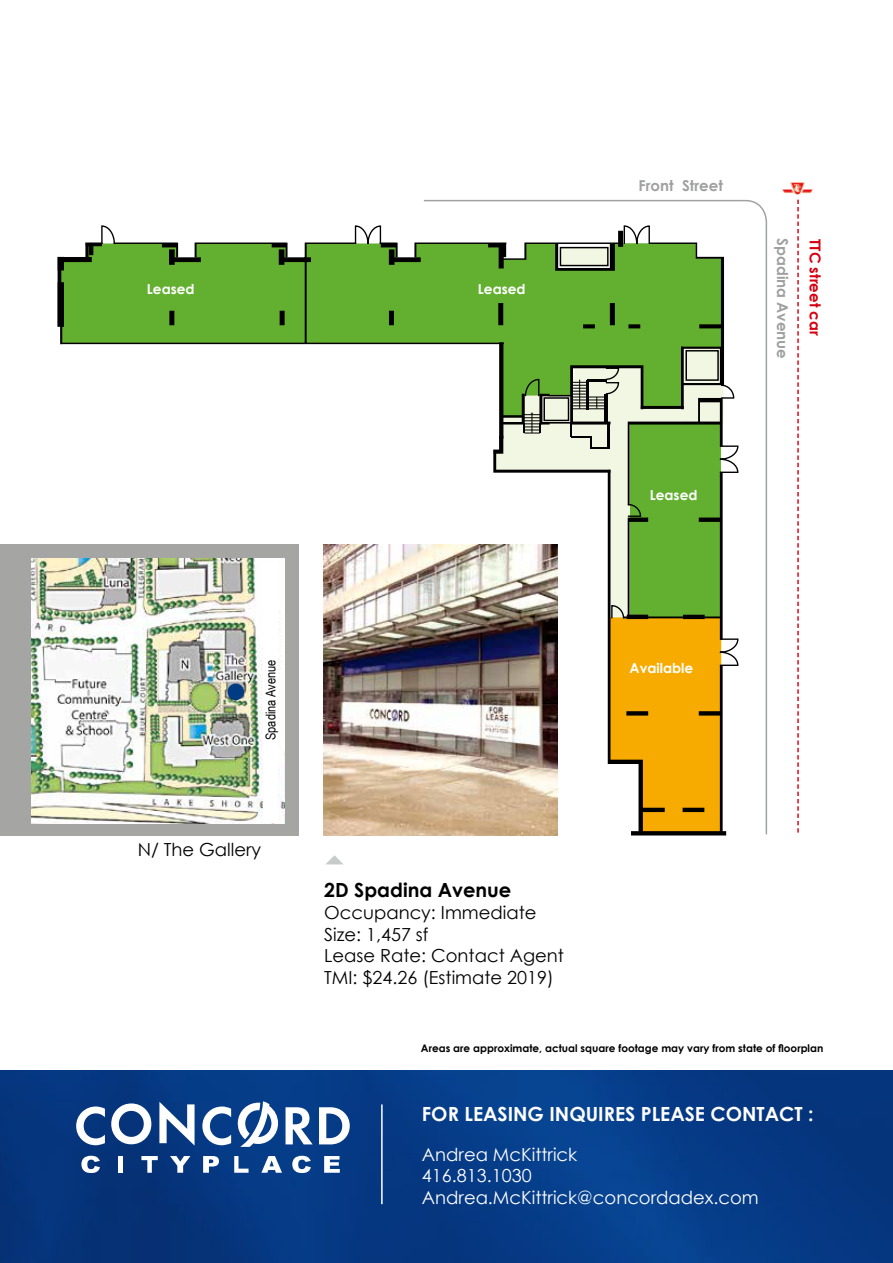
<style>
.page{position:relative;width:893px;height:1263px;background:#fff}
.page>*{position:absolute;margin:0;border:0;box-sizing:border-box;transform-origin:0 0}
.t1{font:700 19.5px "Century Gothic";color:#fff}
.t2{font:700 19.5px "Century Gothic";color:#000}
.t3{font:18px/21.6px "Century Gothic";color:#000}
.t4{font:18px/21.6px "Century Gothic";color:#fff}
.t5{font:700 15px "Century Gothic";color:#9fa0a0}
.t6{font:700 15px "Century Gothic";color:#d7000f}
.t7{font:700 13.8px "Century Gothic";color:#fff}
.t8{font:13.5px "Arial Narrow";color:#000}
.t9{font:700 10.5px "Century Gothic";color:#000}
</style>
<div class="page">
<div style="left:0;top:0;width:893px;height:1263px;background:linear-gradient(to right,#06367e,#063d89)"></div>
<div style="left:0;top:0;width:893px;height:1069px;background:#fff"></div>
<hr style="left:381px;top:1104px;width:2px;height:100px;background:#fff">
<svg style="left:81px;top:1156px;width:19px;height:17px"></svg>
<svg style="left:292px;top:1156px;width:19px;height:17px"></svg>
<div style="left:118px;top:1156px;width:5px;height:17px;background:#fff"></div>
<svg style="left:141px;top:1156px;width:17px;height:17px"></svg>
<svg style="left:170px;top:1156px;width:20px;height:17px"></svg>
<svg style="left:203px;top:1156px;width:16px;height:17px"></svg>
<svg style="left:234px;top:1156px;width:15px;height:17px"></svg>
<svg style="left:261px;top:1156px;width:21px;height:17px"></svg>
<svg style="left:324px;top:1156px;width:16px;height:17px"></svg>
<svg style="left:111px;top:1103px;width:40px;height:41px"></svg>
<svg style="left:202px;top:1106px;width:29px;height:39px"></svg>
<svg style="left:76px;top:1106px;width:29px;height:39px"></svg>
<svg style="left:286px;top:1107px;width:27px;height:37px"></svg>
<svg style="left:319px;top:1107px;width:31px;height:37px"></svg>
<svg style="left:159px;top:1102px;width:36px;height:43px"></svg>
<svg style="left:237px;top:1101px;width:41px;height:46px"></svg>
<svg style="left:57px;top:231px;width:365px;height:114px;background:#72ae49"></svg>
<svg style="left:326px;top:855px;width:17px;height:9px"></svg>
<div style="left:0;top:544px;width:299px;height:291px;background:#a5a5a4"></div>
<img style="left:32px;top:559px;width:252px;height:264px">
<div style="left:227px;top:683px;width:17px;height:17px;background:#003b83;border-radius:50%"></div>
<div style="left:264px;top:563px;width:14px;height:260px;background:#fff"></div>
<img style="left:324px;top:544px;width:98px;height:291px">
<svg style="left:422px;top:199px;width:346px;height:637px"></svg>
<svg style="left:797px;top:200px;width:2px;height:633px"></svg>
<img style="left:782px;top:182px;width:32px;height:13px">
<p class="t7" style="left:147px;top:278px;width:49px">Leased</p>
<p class="t7" style="left:478px;top:278px;width:49px">Leased</p>
<p class="t8" style="left:261px;top:740px;width:82px;rotate:-90deg">Spadina Avenue</p>
<p class="t3" style="left:138px;top:838px;width:125px">N/ The Gallery</p>
<p class="t2" style="left:324px;top:875px;width:189px">2D Spadina Avenue</p>
<p class="t3" style="left:324px;top:902px;width:241px">Occupancy: Immediate<br>Size: 1,457 sf<br>Lease Rate: Contact Agent<br>TMI: $24.26 (Estimate 2019)</p>
<p class="t5" style="left:639px;top:175px;width:86px">Front Street</p>
<p class="t5" style="left:794px;top:238px;width:122px;rotate:90deg">Spadina Avenue</p>
<p class="t6" style="left:827px;top:239px;width:98px;rotate:90deg">TTC street car</p>
<p class="t7" style="left:650px;top:484px;width:49px">Leased</p>
<p class="t7" style="left:629px;top:658px;width:65px">Available</p>
<p class="t9" style="left:421px;top:1040px;width:404px">Areas are approximate, actual square footage may vary from state of floorplan</p>
<p class="t1" style="left:422px;top:1099px;width:393px">FOR LEASING INQUIRES PLEASE CONTACT :</p>
<p class="t4" style="left:422px;top:1143px;width:338px">Andrea McKittrick<br>416.813.1030<br>Andrea.McKittrick@concordadex.com</p>
</div>
